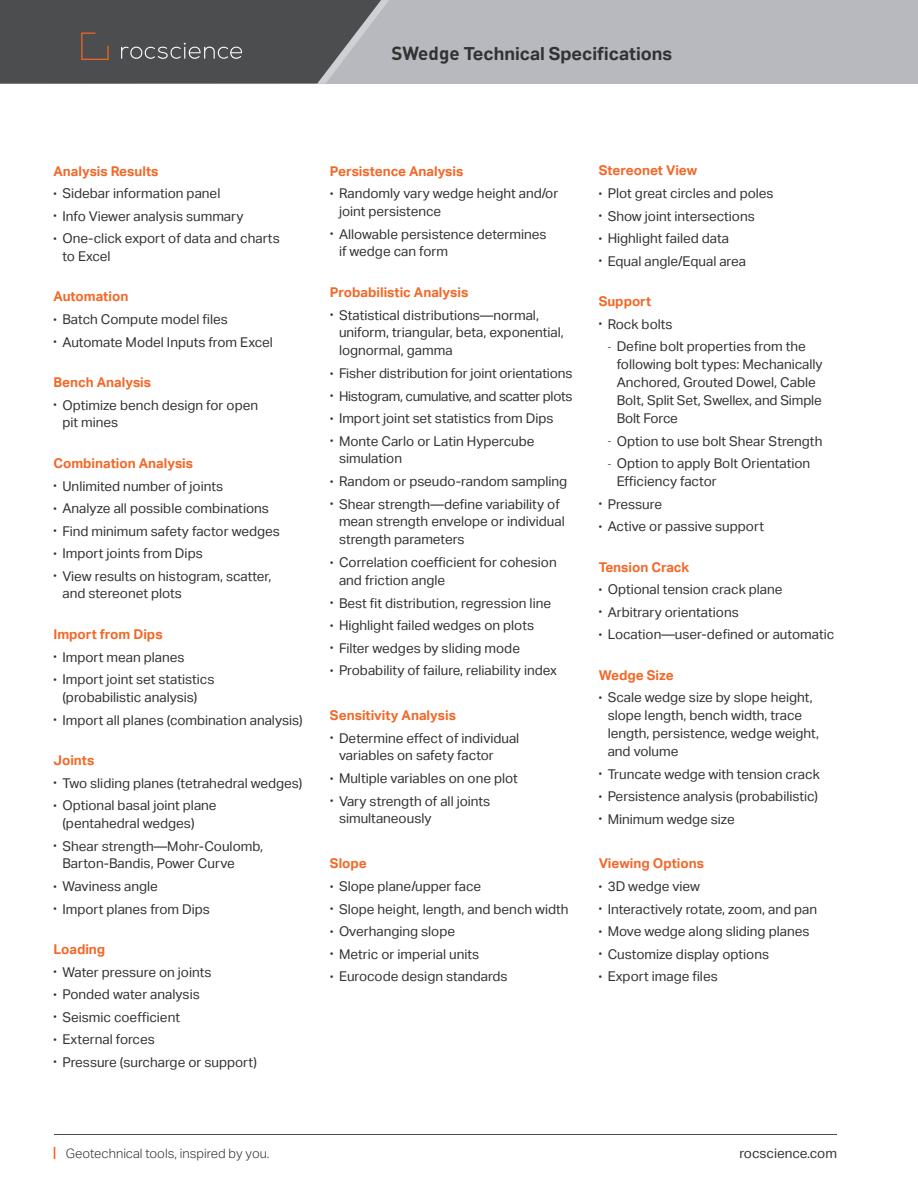
<style>
.page{position:relative;width:918px;height:1188px;background:#fff}
.page>*{position:absolute;margin:0;border:0;box-sizing:border-box;transform-origin:0 0}
.t1{font:700 18px "Aktiv Grotesk";color:#313231}
.t2{font:13.5px/18px "Aktiv Grotesk";color:#313231}
.t3{font:700 13.5px "Aktiv Grotesk";color:#f26828}
.t4{font:13.5px "Aktiv Grotesk";letter-spacing:-.02em;color:#313231}
.t5{font:300 13.05px "Aktiv Grotesk";color:#313232}
.s1{font-family:"DIN Pro";font-size:18.75px}
.s2{font-size:9px}
</style>
<div class="page">
<hr style="left:54px;top:1134px;width:783px;height:1px;background:#4c4d4e">
<div style="left:0;top:0;width:918px;height:84px;background:#b8b8bf"></div>
<svg style="left:0;top:0;width:389px;height:84px;background:#5a5a5c"></svg>
<svg style="left:54px;top:1147px;width:1px;height:12px"></svg>
<h1 class="t1" style="left:391px;top:43px;width:282px"><span class="s1">SWedge</span> Technical Specifications</h1>
<p class="t3" style="left:53px;top:163px;width:106px">Analysis Results</p>
<p class="t2" style="left:53px;top:184px;width:168px"><span class="s2">•</span> Sidebar information panel</p>
<p class="t2" style="left:53px;top:207px;width:192px"><span class="s2">•</span> Info Viewer analysis summary</p>
<p class="t2" style="left:62px;top:229px;width:219px;text-indent:-9px"><span class="s2">•</span> One-click export of data and charts to Excel</p>
<p class="t3" style="left:53px;top:289px;width:76px">Automation</p>
<p class="t2" style="left:53px;top:310px;width:176px"><span class="s2">•</span> Batch Compute model files</p>
<p class="t2" style="left:53px;top:333px;width:221px"><span class="s2">•</span> Automate Model Inputs from Excel</p>
<p class="t3" style="left:53px;top:374px;width:99px">Bench Analysis</p>
<p class="t2" style="left:62px;top:396px;width:197px;text-indent:-9px"><span class="s2">•</span> Optimize bench design for open pit mines</p>
<p class="t3" style="left:53px;top:455px;width:141px">Combination Analysis</p>
<p class="t2" style="left:53px;top:477px;width:171px"><span class="s2">•</span> Unlimited number of joints</p>
<p class="t2" style="left:53px;top:499px;width:217px"><span class="s2">•</span> Analyze all possible combinations</p>
<p class="t2" style="left:53px;top:522px;width:228px"><span class="s2">•</span> Find minimum safety factor wedges</p>
<p class="t2" style="left:53px;top:544px;width:151px"><span class="s2">•</span> Import joints from Dips</p>
<p class="t2" style="left:62px;top:567px;width:211px;text-indent:-9px"><span class="s2">•</span> View results on histogram, scatter, and stereonet plots</p>
<p class="t3" style="left:53px;top:626px;width:111px">Import from Dips</p>
<p class="t2" style="left:53px;top:648px;width:133px"><span class="s2">•</span> Import mean planes</p>
<p class="t2" style="left:53px;top:670px;width:163px;text-align:center"><span class="s2">•</span> Import joint set statistics (probabilistic analysis)</p>
<p class="t2" style="left:53px;top:711px;width:251px"><span class="s2">•</span> Import all planes (combination analysis)</p>
<p class="t3" style="left:53px;top:752px;width:42px">Joints</p>
<p class="t2" style="left:53px;top:774px;width:251px"><span class="s2">•</span> Two sliding planes (tetrahedral wedges)</p>
<p class="t2" style="left:62px;top:796px;width:156px;text-indent:-9px"><span class="s2">•</span> Optional basal joint plane (pentahedral wedges)</p>
<p class="t2" style="left:62px;top:837px;width:202px;text-indent:-9px"><span class="s2">•</span> Shear strength—Mohr-Coulomb,<br>Barton-Bandis, Power Curve</p>
<p class="t2" style="left:53px;top:877px;width:106px"><span class="s2">•</span> Waviness angle</p>
<p class="t2" style="left:53px;top:900px;width:158px"><span class="s2">•</span> Import planes from Dips</p>
<p class="t3" style="left:53px;top:941px;width:53px">Loading</p>
<p class="t2" style="left:53px;top:963px;width:160px"><span class="s2">•</span> Water pressure on joints</p>
<p class="t2" style="left:53px;top:985px;width:148px"><span class="s2">•</span> Ponded water analysis</p>
<p class="t2" style="left:53px;top:1008px;width:128px"><span class="s2">•</span> Seismic coefficient</p>
<p class="t2" style="left:53px;top:1030px;width:103px"><span class="s2">•</span> External forces</p>
<p class="t2" style="left:53px;top:1053px;width:205px"><span class="s2">•</span> Pressure (surcharge or support)</p>
<p class="t3" style="left:330px;top:163px;width:135px">Persistence Analysis</p>
<p class="t2" style="left:339px;top:184px;width:221px;text-indent:-9px"><span class="s2">•</span> Randomly vary wedge height and/or joint persistence</p>
<p class="t2" style="left:339px;top:225px;width:209px;text-indent:-9px"><span class="s2">•</span> Allowable persistence determines if wedge can form</p>
<p class="t3" style="left:330px;top:284px;width:140px">Probabilistic Analysis</p>
<p class="t2" style="left:339px;top:306px;width:226px;text-indent:-9px"><span class="s2">•</span> Statistical distributions—normal, uniform, triangular, beta, exponential, lognormal, gamma</p>
<p class="t2" style="left:330px;top:364px;width:244px"><span class="s2">•</span> Fisher distribution for joint orientations</p>
<p class="t4" style="left:330px;top:388px;width:244px"><span class="s2">•</span> Histogram, cumulative, and scatter plots</p>
<p class="t2" style="left:330px;top:409px;width:225px"><span class="s2">•</span> Import joint set statistics from Dips</p>
<p class="t2" style="left:339px;top:432px;width:197px;text-indent:-9px"><span class="s2">•</span> Monte Carlo or Latin Hypercube simulation</p>
<p class="t2" style="left:330px;top:472px;width:239px"><span class="s2">•</span> Random or pseudo-random sampling</p>
<p class="t2" style="left:339px;top:495px;width:227px;text-indent:-9px"><span class="s2">•</span> Shear strength—define variability of mean strength envelope or individual strength parameters</p>
<p class="t2" style="left:339px;top:553px;width:219px;text-indent:-9px"><span class="s2">•</span> Correlation coefficient for cohesion and friction angle</p>
<p class="t2" style="left:330px;top:594px;width:223px"><span class="s2">•</span> Best fit distribution, regression line</p>
<p class="t2" style="left:330px;top:616px;width:206px"><span class="s2">•</span> Highlight failed wedges on plots</p>
<p class="t2" style="left:330px;top:639px;width:192px"><span class="s2">•</span> Filter wedges by sliding mode</p>
<p class="t2" style="left:330px;top:661px;width:228px"><span class="s2">•</span> Probability of failure, reliability index</p>
<p class="t3" style="left:330px;top:707px;width:127px">Sensitivity Analysis</p>
<p class="t2" style="left:339px;top:729px;width:182px;text-indent:-9px"><span class="s2">•</span> Determine effect of individual variables on safety factor</p>
<p class="t2" style="left:330px;top:769px;width:189px"><span class="s2">•</span> Multiple variables on one plot</p>
<p class="t2" style="left:339px;top:792px;width:153px;text-indent:-9px"><span class="s2">•</span> Vary strength of all joints simultaneously</p>
<p class="t3" style="left:330px;top:856px;width:38px">Slope</p>
<p class="t2" style="left:330px;top:877px;width:153px"><span class="s2">•</span> Slope plane/upper face</p>
<p class="t2" style="left:330px;top:900px;width:240px"><span class="s2">•</span> Slope height, length, and bench width</p>
<p class="t2" style="left:330px;top:922px;width:127px"><span class="s2">•</span> Overhanging slope</p>
<p class="t2" style="left:330px;top:945px;width:151px"><span class="s2">•</span> Metric or imperial units</p>
<p class="t2" style="left:330px;top:967px;width:179px"><span class="s2">•</span> Eurocode design standards</p>
<p class="t3" style="left:599px;top:163px;width:100px">Stereonet View</p>
<p class="t2" style="left:599px;top:184px;width:176px"><span class="s2">•</span> Plot great circles and poles</p>
<p class="t2" style="left:599px;top:207px;width:158px"><span class="s2">•</span> Show joint intersections</p>
<p class="t2" style="left:599px;top:229px;width:132px"><span class="s2">•</span> Highlight failed data</p>
<p class="t2" style="left:599px;top:252px;width:149px"><span class="s2">•</span> Equal angle/Equal area</p>
<p class="t3" style="left:599px;top:293px;width:54px">Support</p>
<p class="t2" style="left:599px;top:315px;width:75px"><span class="s2">•</span> Rock bolts</p>
<p class="t2" style="left:617px;top:337px;width:207px;text-indent:-9px"><span class="s2">-</span> Define bolt properties from the following bolt types: Mechanically<br>Anchored, Grouted Dowel, Cable<br>Bolt, Split Set, Swellex, and Simple<br>Bolt Force</p>
<p class="t2" style="left:608px;top:432px;width:216px"><span class="s2">-</span> Option to use bolt Shear Strength</p>
<p class="t2" style="left:617px;top:454px;width:195px;text-indent:-9px"><span class="s2">-</span> Option to apply Bolt Orientation<br>Efficiency factor</p>
<p class="t2" style="left:599px;top:495px;width:65px"><span class="s2">•</span> Pressure</p>
<p class="t2" style="left:599px;top:517px;width:167px"><span class="s2">•</span> Active or passive support</p>
<p class="t3" style="left:599px;top:559px;width:92px">Tension Crack</p>
<p class="t2" style="left:599px;top:580px;width:185px"><span class="s2">•</span> Optional tension crack plane</p>
<p class="t2" style="left:599px;top:603px;width:142px"><span class="s2">•</span> Arbitrary orientations</p>
<p class="t2" style="left:599px;top:625px;width:237px"><span class="s2">•</span> Location—user-defined or automatic</p>
<p class="t3" style="left:599px;top:667px;width:76px">Wedge Size</p>
<p class="t2" style="left:608px;top:688px;width:213px;text-indent:-9px"><span class="s2">•</span> Scale wedge size by slope height, slope length, bench width, trace length, persistence, wedge weight, and volume</p>
<p class="t2" style="left:599px;top:765px;width:223px"><span class="s2">•</span> Truncate wedge with tension crack</p>
<p class="t2" style="left:599px;top:787px;width:221px"><span class="s2">•</span> Persistence analysis (probabilistic)</p>
<p class="t2" style="left:599px;top:810px;width:138px"><span class="s2">•</span> Minimum wedge size</p>
<p class="t3" style="left:599px;top:856px;width:107px">Viewing Options</p>
<p class="t2" style="left:599px;top:877px;width:103px"><span class="s2">•</span> 3D wedge view</p>
<p class="t2" style="left:599px;top:900px;width:220px"><span class="s2">•</span> Interactively rotate, zoom, and pan</p>
<p class="t2" style="left:599px;top:922px;width:212px"><span class="s2">•</span> Move wedge along sliding planes</p>
<p class="t2" style="left:599px;top:945px;width:172px"><span class="s2">•</span> Customize display options</p>
<p class="t2" style="left:599px;top:967px;width:121px"><span class="s2">•</span> Export image files</p>
<p class="t5" style="left:66px;top:1145px;width:205px">Geotechnical tools, inspired by you.</p>
<p class="t2" style="left:739px;top:1144px;width:99px">rocscience.com</p>
</div>
